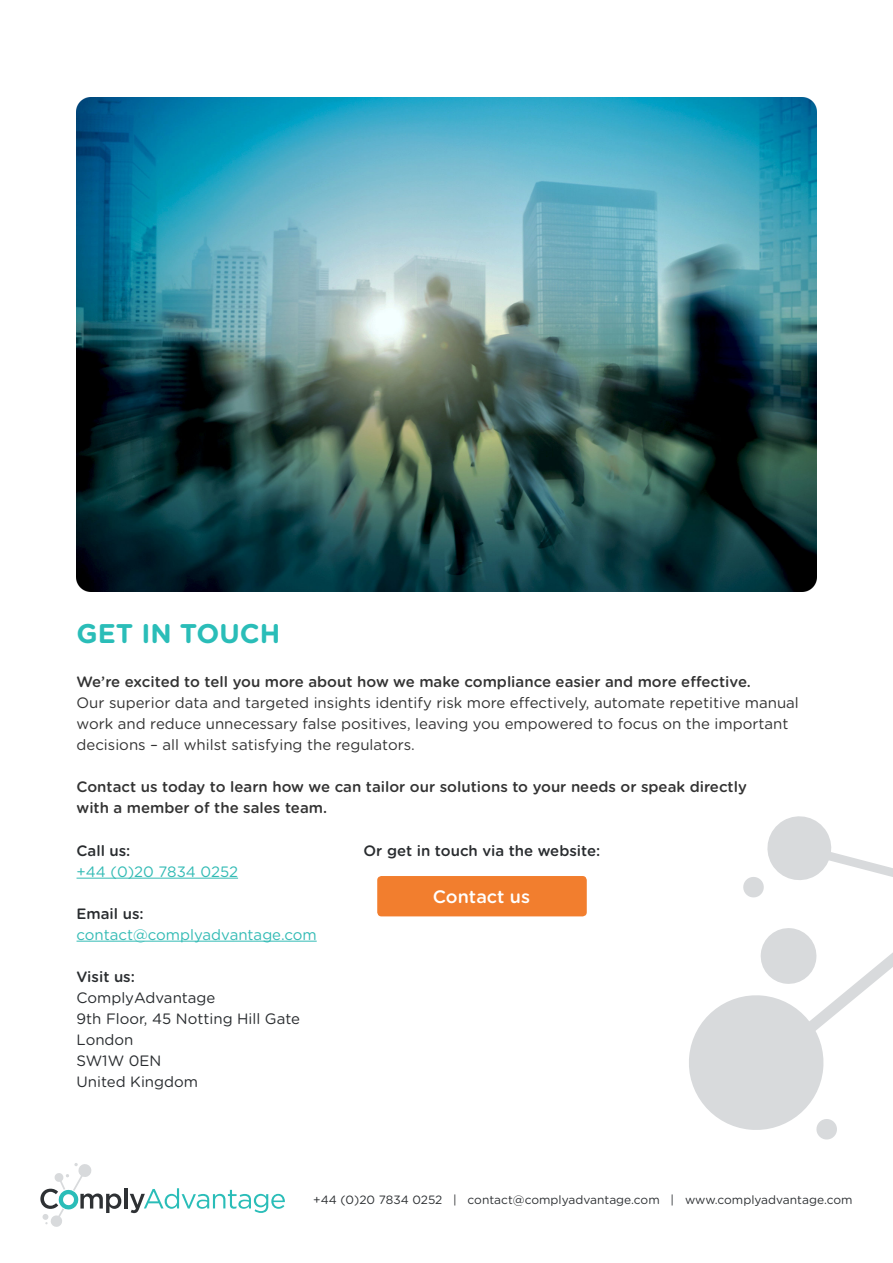
<style>
.page{position:relative;width:893px;height:1263px;background:#fff}
.page>*{position:absolute;margin:0;border:0;box-sizing:border-box;transform-origin:0 0}
.t1{font:700 27px "Gotham Rounded";color:#2abdb8}
.t2{font:500 18px "Gotham Rounded";color:#fff}
.t3{font:15px/21px "Gotham Rounded";color:#333}
.t4{font:500 15px "Gotham Rounded";color:#333}
.t5{font:15px "Gotham Rounded";color:#292c2f}
.t6{font:500 15px "Gotham Rounded";color:#292c2f}
.t7{font:15px "Gotham Rounded";color:#33bbb5}
.t8{font:12px "Gotham Rounded";color:#2e3134}
</style>
<div class="page">
<hr style="left:124px;top:1188px;width:4px;height:20px;background:#2e3134">
<svg style="left:40px;top:1163px;width:81px;height:64px"></svg>
<svg style="left:130px;top:1188px;width:155px;height:25px"></svg>
<img style="left:77px;top:98px;width:739px;height:493px">
<svg style="left:743px;top:816px;width:150px;height:82px"></svg>
<svg style="left:689px;top:928px;width:204px;height:212px"></svg>
<hr style="left:77px;top:878px;width:161px;height:1px;background:#33bbb5">
<hr style="left:77px;top:941px;width:240px;height:1px;background:#33bbb5">
<div style="left:377px;top:876px;width:210px;height:40px;background:#f27e2e;border-radius:4px"></div>
<p class="t1" style="left:77px;top:614px;width:205px">GET IN TOUCH</p>
<p class="t4" style="left:77px;top:671px;width:676px">We’re excited to tell you more about how we make compliance easier and more effective.</p>
<p class="t3" style="left:77px;top:692px;width:724px">Our superior data and targeted insights identify risk more effectively, automate repetitive manual work and reduce unnecessary false positives, leaving you empowered to focus on the important decisions – all whilst satisfying the regulators.</p>
<p class="t4" style="left:77px;top:776px;width:672px">Contact us today to learn how we can tailor our solutions to your needs or speak directly</p>
<p class="t4" style="left:77px;top:797px;width:252px">with a member of the sales team.</p>
<p class="t6" style="left:77px;top:840px;width:55px">Call us:</p>
<p class="t7" style="left:77px;top:861px;width:163px">+44 (0)20 7834 0252</p>
<p class="t6" style="left:77px;top:903px;width:69px">Email us:</p>
<p class="t7" style="left:77px;top:924px;width:242px">contact@complyadvantage.com</p>
<p class="t6" style="left:77px;top:966px;width:60px">Visit us:</p>
<p class="t5" style="left:77px;top:987px;width:140px">ComplyAdvantage</p>
<p class="t5" style="left:77px;top:1008px;width:225px">9th Floor, 45 Notting Hill Gate</p>
<p class="t5" style="left:77px;top:1029px;width:58px">London</p>
<p class="t5" style="left:77px;top:1050px;width:86px">SW1W 0EN</p>
<p class="t5" style="left:77px;top:1071px;width:123px">United Kingdom</p>
<p class="t6" style="left:364px;top:840px;width:238px">Or get in touch via the website:</p>
<p class="t2" style="left:433px;top:884px;width:99px">Contact us</p>
<p class="t8" style="left:313px;top:1192px;width:541px">+44 (0)20 7834 0252 | contact@complyadvantage.com | www.complyadvantage.com</p>
</div>
